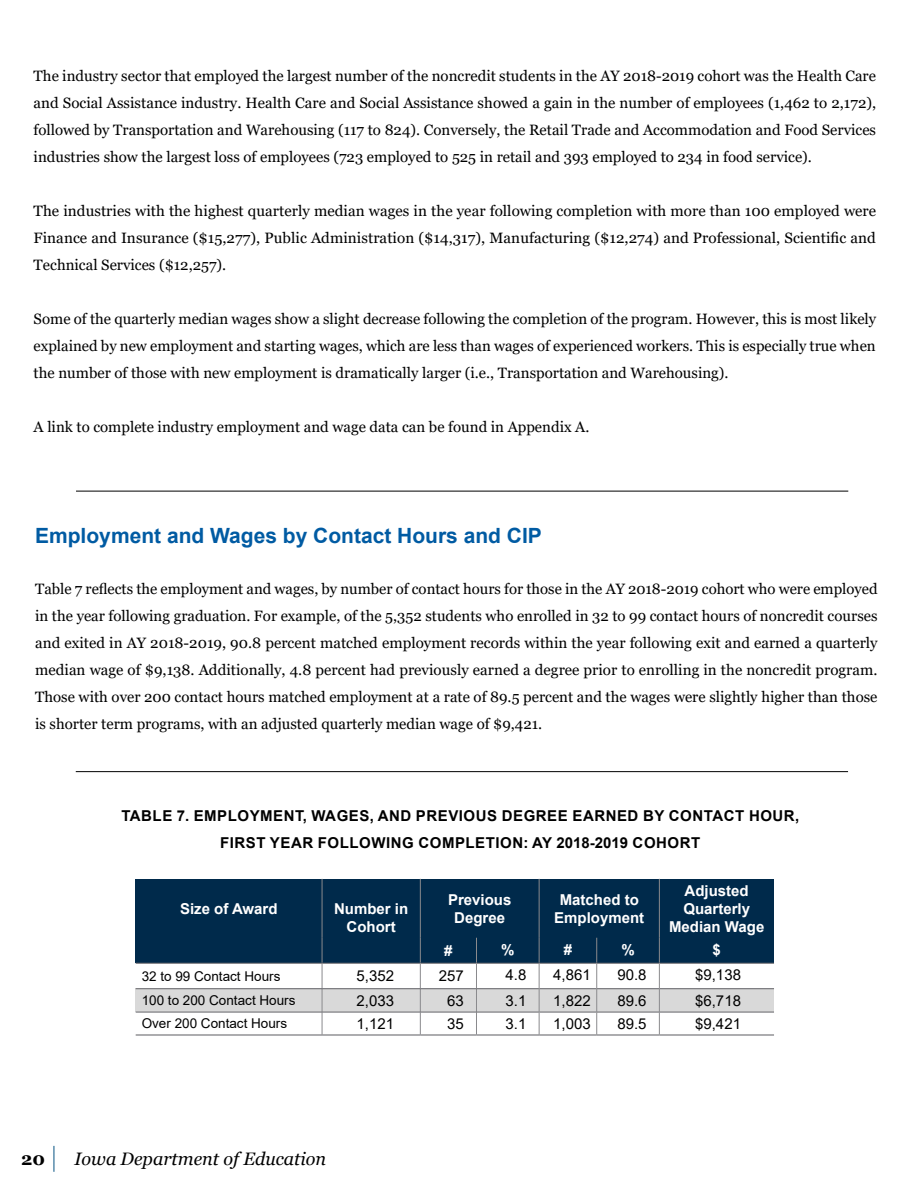
<style>
.page{position:relative;width:918px;height:1188px;background:#fff}
.page>*{position:absolute;margin:0;border:0;box-sizing:border-box;transform-origin:0 0}
.t1{font:700 21px "Arial";color:#005ba3}
.t2{font:italic 18px "Georgia";color:#000}
.t3{font:700 18px "Georgia";color:#000}
.t4{font:15px/27px "Georgia";color:#000;text-align:justify}
.t5{font:700 15px/27px "Arial";letter-spacing:.035em;color:#000;text-align:center}
.t6{font:700 15px/18px "Arial";color:#fff;text-align:center}
.t7{font:15px "Arial";color:#000}
.t8{font:13.5px "Arial";color:#000}
</style>
<div class="page">
<svg style="left:54px;top:1146px;width:1px;height:26px"></svg>
<hr style="left:76px;top:491px;width:772px;height:1px;background:#000">
<hr style="left:76px;top:771px;width:772px;height:1px;background:#000">
<div style="left:136px;top:879px;width:186px;height:59px;background:#002a4b"></div>
<div style="left:322px;top:879px;width:98px;height:59px;background:#002a4b"></div>
<div style="left:420px;top:879px;width:119px;height:59px;background:#002a4b"></div>
<div style="left:539px;top:879px;width:120px;height:59px;background:#002a4b"></div>
<div style="left:659px;top:879px;width:115px;height:59px;background:#002a4b"></div>
<div style="left:136px;top:938px;width:186px;height:25px;background:#002a4b"></div>
<div style="left:322px;top:938px;width:98px;height:25px;background:#002a4b"></div>
<div style="left:420px;top:938px;width:56px;height:25px;background:#002a4b"></div>
<div style="left:476px;top:938px;width:63px;height:25px;background:#002a4b"></div>
<div style="left:539px;top:938px;width:58px;height:25px;background:#002a4b"></div>
<div style="left:597px;top:938px;width:62px;height:25px;background:#002a4b"></div>
<div style="left:659px;top:938px;width:115px;height:25px;background:#002a4b"></div>
<div style="left:136px;top:989px;width:186px;height:23px;background:#d9d9d9"></div>
<div style="left:322px;top:989px;width:98px;height:23px;background:#d9d9d9"></div>
<div style="left:476px;top:989px;width:63px;height:23px;background:#d9d9d9"></div>
<div style="left:539px;top:989px;width:58px;height:23px;background:#d9d9d9"></div>
<div style="left:597px;top:989px;width:62px;height:23px;background:#d9d9d9"></div>
<div style="left:659px;top:989px;width:115px;height:23px;background:#d9d9d9"></div>
<div style="left:420px;top:989px;width:56px;height:23px;background:#d9d9d9"></div>
<svg style="left:476px;top:938px;width:1px;height:96px"></svg>
<hr style="left:322px;top:879px;width:1px;height:59px;background:#8a8a8d">
<hr style="left:420px;top:879px;width:1px;height:59px;background:#8a8a8d">
<svg style="left:322px;top:938px;width:1px;height:96px"></svg>
<svg style="left:420px;top:938px;width:1px;height:96px"></svg>
<hr style="left:136px;top:988px;width:186px;height:1px;background:#65656a">
<hr style="left:322px;top:988px;width:98px;height:1px;background:#65656a">
<hr style="left:420px;top:988px;width:56px;height:1px;background:#65656a">
<hr style="left:476px;top:988px;width:63px;height:1px;background:#65656a">
<hr style="left:136px;top:1012px;width:186px;height:1px;background:#65656a">
<hr style="left:322px;top:1012px;width:98px;height:1px;background:#65656a">
<hr style="left:420px;top:1012px;width:56px;height:1px;background:#65656a">
<hr style="left:476px;top:1012px;width:63px;height:1px;background:#65656a">
<hr style="left:539px;top:988px;width:58px;height:1px;background:#65656a">
<hr style="left:597px;top:988px;width:62px;height:1px;background:#65656a">
<hr style="left:660px;top:988px;width:114px;height:1px;background:#65656a">
<hr style="left:539px;top:1012px;width:58px;height:1px;background:#65656a">
<hr style="left:597px;top:1012px;width:62px;height:1px;background:#65656a">
<hr style="left:660px;top:1012px;width:114px;height:1px;background:#65656a">
<svg style="left:539px;top:938px;width:1px;height:96px"></svg>
<svg style="left:659px;top:938px;width:1px;height:96px"></svg>
<svg style="left:596px;top:938px;width:1px;height:96px"></svg>
<hr style="left:539px;top:879px;width:1px;height:59px;background:#8a8a8d">
<hr style="left:659px;top:879px;width:1px;height:59px;background:#8a8a8d">
<hr style="left:136px;top:963px;width:186px;height:1px;background:#65656a">
<hr style="left:322px;top:963px;width:98px;height:1px;background:#65656a">
<hr style="left:420px;top:963px;width:56px;height:1px;background:#65656a">
<hr style="left:476px;top:963px;width:63px;height:1px;background:#65656a">
<hr style="left:539px;top:963px;width:58px;height:1px;background:#65656a">
<hr style="left:597px;top:963px;width:62px;height:1px;background:#65656a">
<hr style="left:659px;top:963px;width:115px;height:1px;background:#65656a">
<hr style="left:136px;top:1034px;width:186px;height:2px;background:#65656a">
<hr style="left:322px;top:1034px;width:98px;height:2px;background:#65656a">
<hr style="left:420px;top:1034px;width:56px;height:2px;background:#65656a">
<hr style="left:476px;top:1034px;width:63px;height:2px;background:#65656a">
<hr style="left:539px;top:1034px;width:58px;height:2px;background:#65656a">
<hr style="left:597px;top:1034px;width:62px;height:2px;background:#65656a">
<hr style="left:659px;top:1034px;width:115px;height:2px;background:#65656a">
<p class="t4" style="left:34px;top:63px;width:844px">The industry sector that employed the largest number of the noncredit students in the AY 2018-2019 cohort was the Health Care and Social Assistance industry. Health Care and Social Assistance showed a gain in the number of employees (1,462 to 2,172), followed by Transportation and Warehousing (117 to 824). Conversely, the Retail Trade and Accommodation and Food Services industries show the largest loss of employees (723 employed to 525 in retail and 393 employed to 234 in food service).</p>
<p class="t4" style="left:34px;top:198px;width:844px">The industries with the highest quarterly median wages in the year following completion with more than 100 employed were Finance and Insurance ($15,277), Public Administration ($14,317), Manufacturing ($12,274) and Professional, Scientific and Technical Services ($12,257).</p>
<p class="t4" style="left:34px;top:306px;width:844px">Some of the quarterly median wages show a slight decrease following the completion of the program. However, this is most likely explained by new employment and starting wages, which are less than wages of experienced workers. This is especially true when the number of those with new employment is dramatically larger (i.e., Transportation and Warehousing).</p>
<p class="t4" style="left:34px;top:414px;width:557px">A link to complete industry employment and wage data can be found in Appendix A.</p>
<h3 class="t1" style="left:35px;top:520px;width:508px">Employment and Wages by Contact Hours and CIP</h3>
<p class="t4" style="left:35px;top:576px;width:844px">Table 7 reflects the employment and wages, by number of contact hours for those in the AY 2018-2019 cohort who were employed in the year following graduation. For example, of the 5,352 students who enrolled in 32 to 99 contact hours of noncredit courses and exited in AY 2018-2019, 90.8 percent matched employment records within the year following exit and earned a quarterly median wage of $9,138. Additionally, 4.8 percent had previously earned a degree prior to enrolling in the noncredit program.<br>Those with over 200 contact hours matched employment at a rate of 89.5 percent and the wages were slightly higher than those is shorter term programs, with an adjusted quarterly median wage of $9,421.</p>
<p class="t5" style="left:121px;top:802px;width:679px">TABLE 7. EMPLOYMENT, WAGES, AND PREVIOUS DEGREE EARNED BY CONTACT HOUR,<br>FIRST YEAR FOLLOWING COMPLETION: AY 2018-2019 COHORT</p>
<p class="t6" style="left:180px;top:900px;width:99px">Size of Award</p>
<p class="t6" style="left:334px;top:900px;width:76px">Number in<br>Cohort</p>
<p class="t6" style="left:448px;top:891px;width:65px">Previous<br>Degree</p>
<p class="t6" style="left:554px;top:891px;width:92px">Matched to<br>Employment</p>
<p class="t6" style="left:669px;top:882px;width:97px">Adjusted<br>Quarterly<br>Median Wage</p>
<p class="t6" style="left:444px;top:942px;width:10px">#</p>
<p class="t6" style="left:501px;top:941px;width:15px">%</p>
<p class="t6" style="left:564px;top:941px;width:10px">#</p>
<p class="t6" style="left:621px;top:941px;width:15px">%</p>
<p class="t6" style="left:713px;top:941px;width:10px">$</p>
<p class="t8" style="left:142px;top:967px;width:140px">32 to 99 Contact Hours</p>
<p class="t7" style="left:357px;top:966px;width:39px">5,352</p>
<p class="t7" style="left:439px;top:966px;width:27px">257</p>
<p class="t7" style="left:506px;top:965px;width:22px">4.8</p>
<p class="t7" style="left:553px;top:965px;width:39px">4,861</p>
<p class="t7" style="left:617px;top:965px;width:31px">90.8</p>
<p class="t7" style="left:695px;top:965px;width:47px">$9,138</p>
<p class="t8" style="left:142px;top:991px;width:155px">100 to 200 Contact Hours</p>
<p class="t7" style="left:357px;top:990px;width:39px">2,033</p>
<p class="t7" style="left:447px;top:990px;width:18px">63</p>
<p class="t7" style="left:506px;top:990px;width:22px">3.1</p>
<p class="t7" style="left:553px;top:990px;width:39px">1,822</p>
<p class="t7" style="left:617px;top:990px;width:31px">89.6</p>
<p class="t7" style="left:695px;top:990px;width:47px">$6,718</p>
<p class="t8" style="left:142px;top:1014px;width:147px">Over 200 Contact Hours</p>
<p class="t7" style="left:357px;top:1013px;width:39px">1,121</p>
<p class="t7" style="left:447px;top:1013px;width:18px">35</p>
<p class="t7" style="left:506px;top:1013px;width:22px">3.1</p>
<p class="t7" style="left:553px;top:1013px;width:39px">1,003</p>
<p class="t7" style="left:617px;top:1013px;width:31px">89.5</p>
<p class="t7" style="left:695px;top:1013px;width:47px">$9,421</p>
<p class="t3" style="left:21px;top:1147px;width:25px">20</p>
<p class="t2" style="left:75px;top:1147px;width:253px">Iowa Department of Education</p>
</div>
